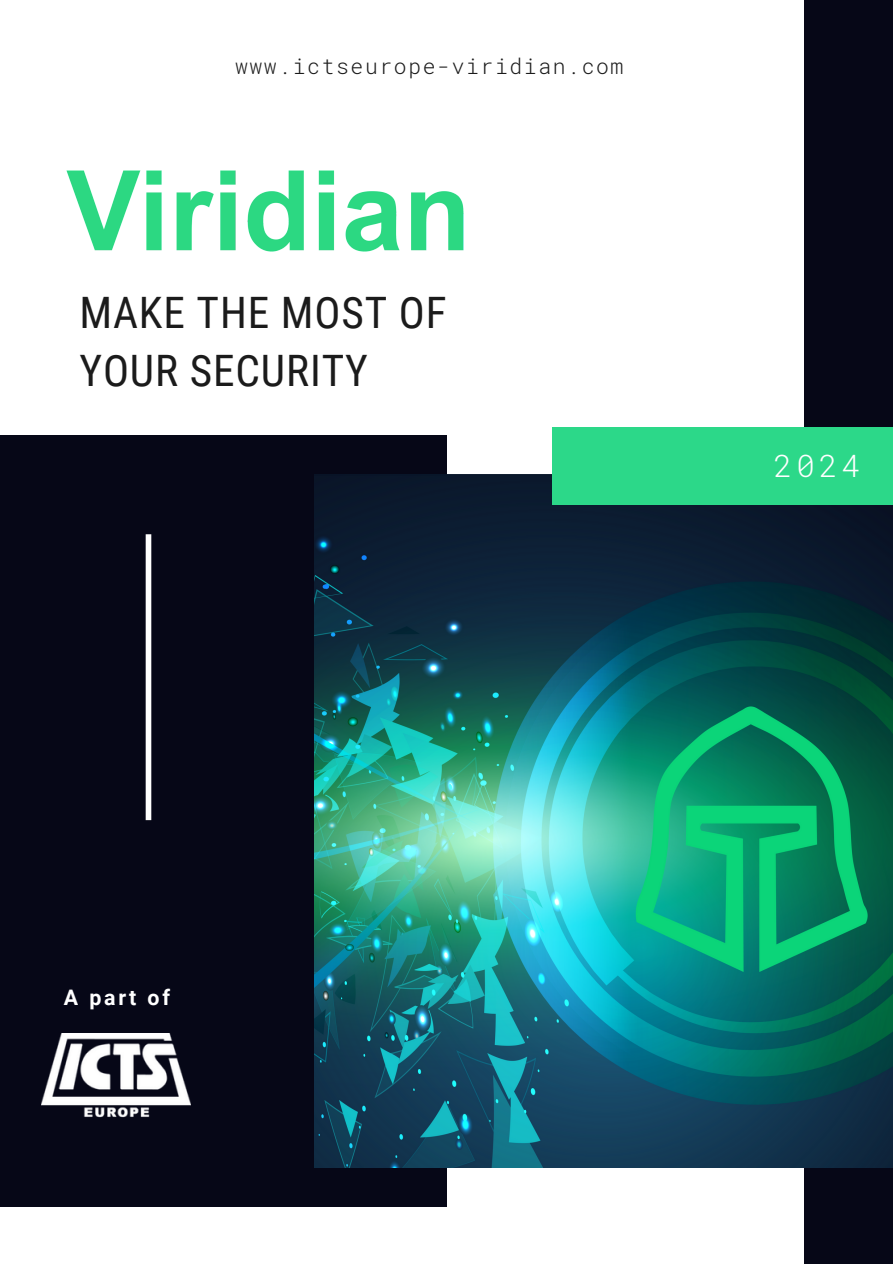
<style>
.page{position:relative;width:893px;height:1264px;background:#fff}
.page>*{position:absolute;margin:0;border:0;box-sizing:border-box;transform-origin:0 0}
.t1{font:43.35px/58.5px "Roboto Condensed";letter-spacing:.02em;color:#1b1b1b}
.t2{font:300 30.75px "Roboto Mono";color:#fff}
.t3{font:300 21.45px "Roboto Mono";letter-spacing:.075em;color:#1b1b1b}
.t4{font:700 21.3px "Roboto";letter-spacing:.135em;color:#fff}
</style>
<div class="page">
<div style="left:0;top:435px;width:446px;height:771px;background:#060717"></div>
<div style="left:804px;top:0;width:88px;height:1263px;background:#060717"></div>
<img style="left:314px;top:474px;width:578px;height:693px">
<div style="left:552px;top:427px;width:340px;height:78px;background:#2cd889"></div>
<div style="left:146px;top:534px;width:5px;height:286px;background:#fff"></div>
<img style="left:66px;top:170px;width:398px;height:82px">
<img style="left:42px;top:1033px;width:148px;height:85px">
<p class="t3" style="left:235px;top:52px;width:390px">www.ictseurope-viridian.com</p>
<h2 class="t1" style="left:79px;top:284px;width:368px">MAKE THE MOST OF<br>YOUR SECURITY</h2>
<h3 class="t2" style="left:773px;top:445px;width:88px">2024</h3>
<p class="t4" style="left:64px;top:985px;width:108px">A part of</p>
</div>
